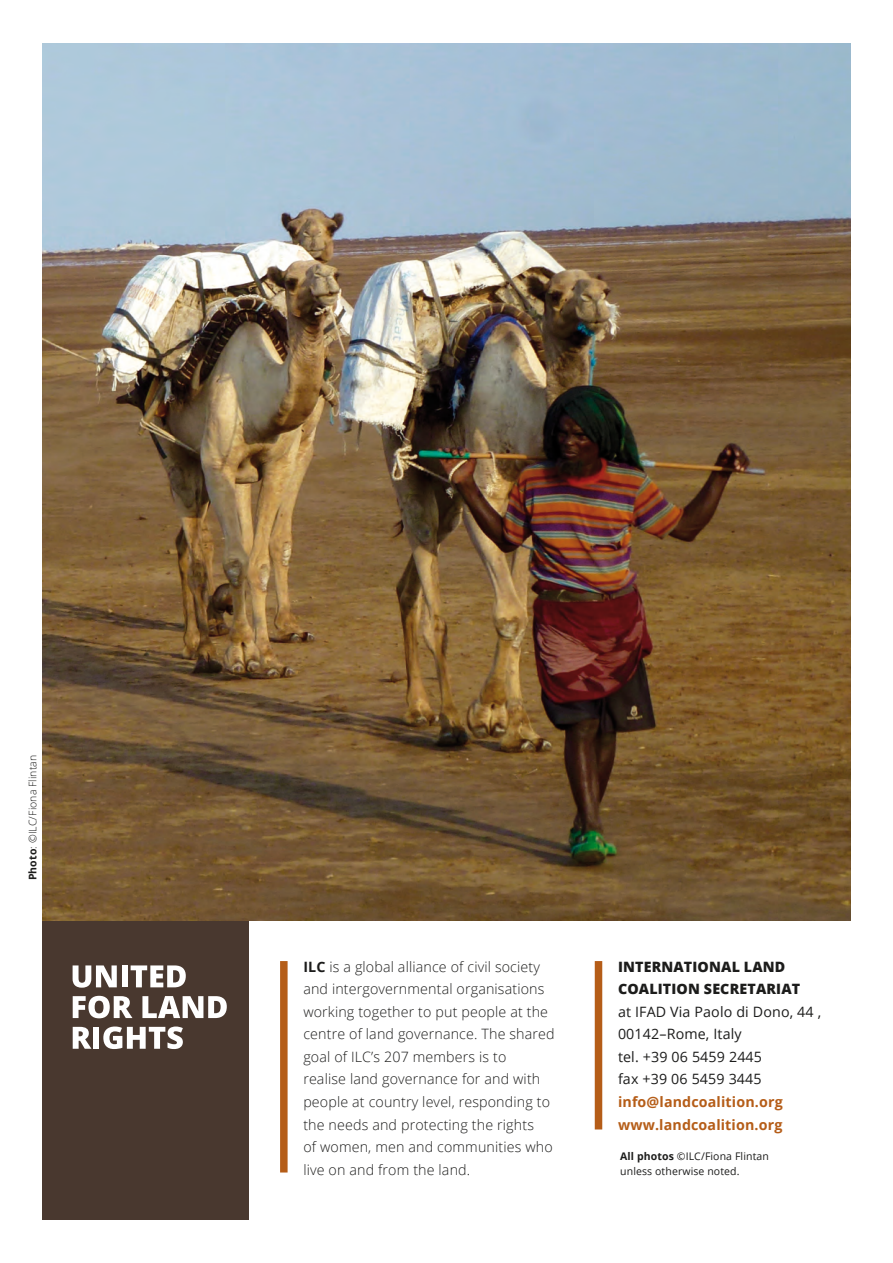
<style>
.page{position:relative;width:893px;height:1263px;background:#fff}
.page>*{position:absolute;margin:0;border:0;box-sizing:border-box;transform-origin:0 0}
.t1{font:300 14.25px/22.5px "Open Sans";letter-spacing:.01em;color:#1c1c1b}
.t2{font:14.25px/22.5px "Open Sans";letter-spacing:.01em;color:#1c1c1b}
.footnote{font:10.5px/15px "Open Sans";letter-spacing:.01em;color:#1c1c1b}
.footnote-2{font:300 10.5px "Open Sans";letter-spacing:.01em;color:#1c1c1b}
.s1{font-weight:700}
.s2{font-weight:800}
.s3{font-weight:700;color:#b55d18}
</style>
<div class="page">
<img style="left:43px;top:44px;width:807px;height:877px">
<div style="left:43px;top:921px;width:206px;height:298px;background:#49382f"></div>
<div style="left:280px;top:961px;width:8px;height:211px;background:#b55d18"></div>
<div style="left:595px;top:961px;width:7px;height:168px;background:#b55d18"></div>
<svg style="left:73px;top:965px;width:44px;height:23px"></svg>
<div style="left:122px;top:965px;width:5px;height:22px;background:#fff"></div>
<svg style="left:131px;top:965px;width:55px;height:22px"></svg>
<svg style="left:73px;top:996px;width:59px;height:22px"></svg>
<svg style="left:142px;top:996px;width:85px;height:22px"></svg>
<svg style="left:73px;top:1027px;width:18px;height:22px"></svg>
<div style="left:93px;top:1027px;width:6px;height:22px;background:#fff"></div>
<svg style="left:103px;top:1026px;width:80px;height:23px"></svg>
<p class="footnote-2" style="left:25px;top:880px;width:127px;rotate:-90deg"><span class="s1">Photo</span>: ©ILC/Fiona Flintan</p>
<p class="t1" style="left:303px;top:955px;width:253px"><span class="s1">ILC</span> is a global alliance of civil society and intergovernmental organisations working together to put people at the centre of land governance. The shared goal of ILC’s 207 members is to<br>realise land governance for and with people at country level, responding to the needs and protecting the rights<br>of women, men and communities who live on and from the land.</p>
<p class="t2" style="left:618px;top:955px;width:205px"><span class="s2">INTERNATIONAL LAND<br>COALITION SECRETARIAT<br></span>at IFAD Via Paolo di Dono, 44 ,<br>00142–Rome, Italy<br>tel. +39 06 5459 2445<br>fax +39 06 5459 3445 <span class="s3">info@landcoalition.org www.landcoalition.org</span></p>
<p class="footnote" style="left:620px;top:1149px;width:150px"><span class="s1">All photos</span> ©ILC/Fiona Flintan unless otherwise noted.</p>
</div>
